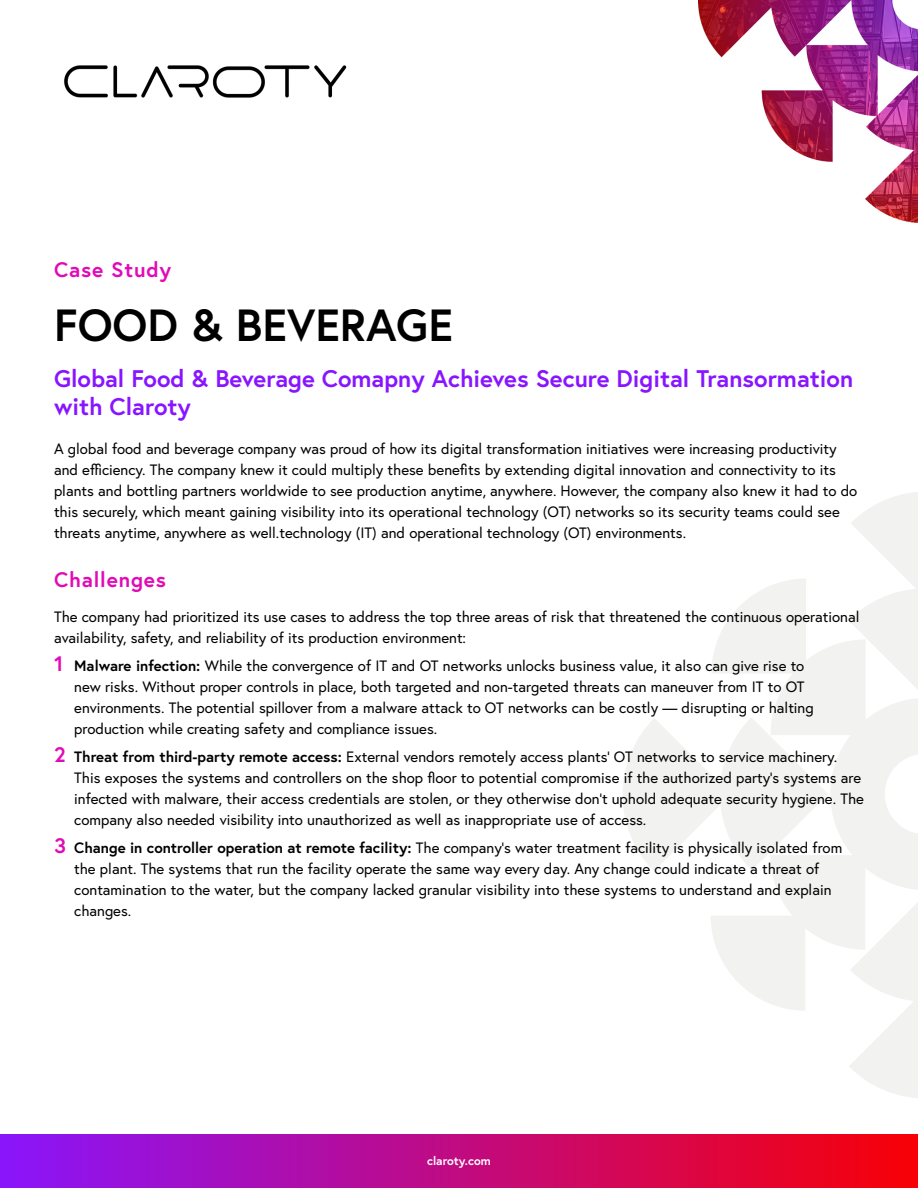
<style>
.page{position:relative;width:918px;height:1188px;background:#fff}
.page>*{position:absolute;margin:0;border:0;box-sizing:border-box;transform-origin:0 0}
.Header_Black{font:700 45px "Europa";color:#000}
.Sub_Header{font:700 24px/28.5px "Europa";color:#8815ff}
.Eyebrow_Red{font:700 21px "Europa";letter-spacing:.04em;color:#e20ab7}
.Body{font:15px/21px "Europa";color:#000}
.t1{font:700 12px "Europa";color:#fff}
.s1{font-weight:700;font-size:21px;color:#e20ab7}
.s2{font-weight:700}
</style>
<div class="page">
<svg style="left:849px;top:1011px;width:69px;height:87px"></svg>
<svg style="left:711px;top:579px;width:207px;height:432px;fill:#f2f2f1"></svg>
<svg style="left:849px;top:492px;width:69px;height:205px"></svg>
<svg style="left:623px;top:717px;width:205px;height:154px"></svg>
<div style="left:0;top:1135px;width:918px;height:53px;background:linear-gradient(to right,#8915fc,#f70006)"></div>
<img style="left:64px;top:65px;width:283px;height:33px">
<img style="left:698px;top:0;width:220px;height:223px">
<p class="Eyebrow_Red" style="left:54px;top:255px;width:119px">Case Study</p>
<p class="Header_Black" style="left:54px;top:295px;width:400px">FOOD &amp; BEVERAGE</p>
<p class="Sub_Header" style="left:54px;top:363px;width:801px">Global Food &amp; Beverage Comapny Achieves Secure Digital Transormation with Claroty</p>
<p class="Body" style="left:54px;top:438px;width:805px">A global food and beverage company was proud of how its digital transformation initiatives were increasing productivity and efficiency. The company knew it could multiply these benefits by extending digital innovation and connectivity to its plants and bottling partners worldwide to see production anytime, anywhere. However, the company also knew it had to do this securely, which meant gaining visibility into its operational technology (OT) networks so its security teams could see threats anytime, anywhere as well.technology (IT) and operational technology (OT) environments.</p>
<p class="Eyebrow_Red" style="left:54px;top:565px;width:114px">Challenges</p>
<p class="Body" style="left:54px;top:606px;width:807px">The company had prioritized its use cases to address the top three areas of risk that threatened the continuous operational availability, safety, and reliability of its production environment:</p>
<p class="Body" style="left:74px;top:655px;width:741px;text-indent:-20px"><span class="s1">1</span> <span class="s2">Malware infection:</span> While the convergence of IT and OT networks unlocks business value, it also can give rise to new risks. Without proper controls in place, both targeted and non-targeted threats can maneuver from IT to OT environments. The potential spillover from a malware attack to OT networks can be costly — disrupting or halting production while creating safety and compliance issues.</p>
<p class="Body" style="left:74px;top:746px;width:791px;text-indent:-20px"><span class="s1">2</span> <span class="s2">Threat from third-party remote access:</span> External vendors remotely access plants’ OT networks to service machinery.<br>This exposes the systems and controllers on the shop floor to potential compromise if the authorized party’s systems are infected with malware, their access credentials are stolen, or they otherwise don’t uphold adequate security hygiene. The company also needed visibility into unauthorized as well as inappropriate use of access.</p>
<p class="Body" style="left:74px;top:837px;width:770px;text-indent:-20px"><span class="s1">3</span> <span class="s2">Change in controller operation at remote facility:</span> The company’s water treatment facility is physically isolated from the plant. The systems that run the facility operate the same way every day. Any change could indicate a threat of contamination to the water, but the company lacked granular visibility into these systems to understand and explain changes.</p>
<p class="t1" style="left:427px;top:1152px;width:65px">claroty.com</p>
</div>
